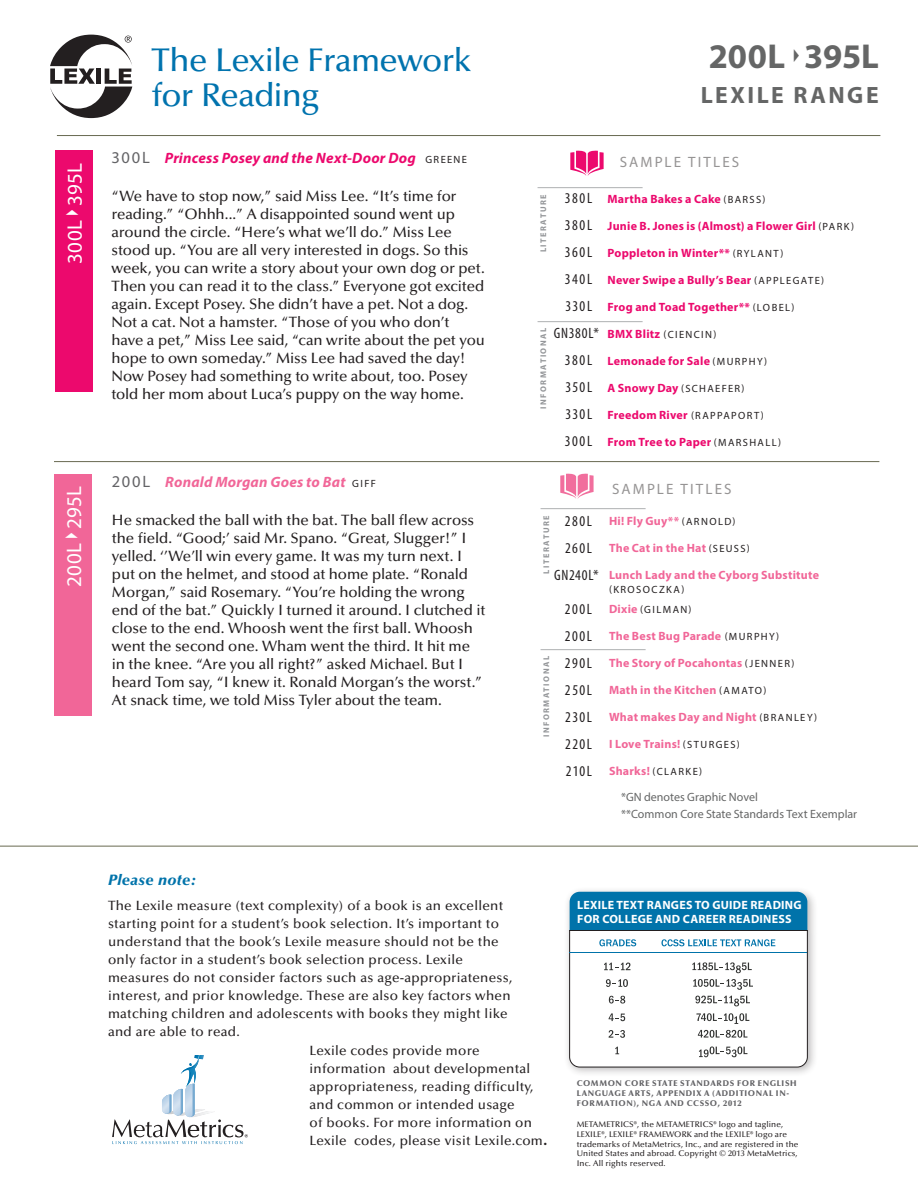
<style>
.page{position:relative;width:918px;height:1188px;background:#fff}
.page>*{position:absolute;margin:0;border:0;box-sizing:border-box;transform-origin:0 0}
.t1{font:105px "Myriad Pro";color:#939598;scale:.1 1}
.t2{font:700 34.65px "Myriad Pro";color:#656666}
.t3{font:500 33px/34.5px "Optima LT Std";letter-spacing:-.025em;color:#0073ae}
.t4{font:700 23.7px "Myriad Pro";letter-spacing:.105em;color:#656666}
.t5{font:21px "Myriad Pro";letter-spacing:.01em;color:#fff}
.t6{font:500 15px/18px "Optima LT Std";letter-spacing:-.01em;color:#231f20}
.t7{font:condensed 15px/27px "Myriad Pro";letter-spacing:.105em;color:#231f20;text-align:center}
.t8{font:italic 700 15px "Myriad Pro";letter-spacing:.01em;color:#ec096d}
.t9{font:italic 700 15px "Myriad Pro";letter-spacing:.015em;color:#f16698}
.t10{font:15px "Myriad Pro";letter-spacing:.145em;color:#969494}
.t11{font:italic 900 15px "Optima LT Std";letter-spacing:.02em;color:#0073aa}
.t12{font:500 13.5px/18px "Optima LT Std";letter-spacing:.02em;color:#231f20}
.t13{font:700 12px "Myriad Pro";letter-spacing:.02em;color:#ec096d}
.t14{font:700 12px "Myriad Pro";letter-spacing:.02em;color:#f16698}
.t15{font:12px "Myriad Pro";color:#656666}
.t16{font:700 12px "Myriad Pro";letter-spacing:.02em;color:#fff}
.t17{font:10.5px/20.2px "Myriad Pro";letter-spacing:.13em;color:#231f20}
.t18{font:500 8.25px/9.8px "Optima LT Std";letter-spacing:.01em;color:#231f20}
.t19{font:900 8.25px/9.9px "Optima LT Std";letter-spacing:.075em;color:#636366}
.t20{font:700 8.25px "Myriad Pro";letter-spacing:.185em;color:#939598}
.s1{font-weight:400;font-style:normal;font-size:16.5px;color:#636366}
.s2{font-weight:400;font-style:normal;font-size:10.5px;color:#231f20}
.s3{font-weight:400;font-size:10.5px;color:#231f20}
.s4{font-weight:700;font-size:12px;color:#ec096d}
.s5{font-weight:700;font-size:12px;color:#f16698}
.s6{font-weight:900}
</style>
<div class="page">
<div style="left:563px;top:886px;width:255px;height:191px;background:#231f20;opacity:.31"></div>
<div style="left:55px;top:474px;width:37px;height:242px;background:#f16698"></div>
<svg style="left:560px;top:473px;width:34px;height:26px"></svg>
<hr style="left:54px;top:461px;width:825px;height:1px;background:#686a51">
<div style="left:55px;top:150px;width:38px;height:242px;background:#ec096d"></div>
<svg style="left:570px;top:150px;width:34px;height:26px"></svg>
<hr style="left:57px;top:135px;width:823px;height:1px;background:#686a51">
<svg style="left:50px;top:35px;width:82px;height:83px"></svg>
<hr style="left:0;top:846px;width:918px;height:1px;background:#686a51">
<svg style="left:569px;top:892px;width:239px;height:175px"></svg>
<svg style="left:112px;top:1055px;width:136px;height:89px"></svg>
<h3 class="t5" style="left:62px;top:264px;width:102px;rotate:-90deg">300L 395L</h3>
<h3 class="t5" style="left:61px;top:587px;width:102px;rotate:-90deg">200L 295L</h3>
<h3 class="t3" style="left:151px;top:44px;width:322px">The Lexile Framework for Reading</h3>
<h2 class="t2" style="left:709px;top:34px;width:172px">200L 395L</h2>
<h3 class="t4" style="left:701px;top:79px;width:111px">Lexil e rang</h3>
<h3 class="t4" style="left:866px;top:79px;width:14px">e</h3>
<p class="t8" style="left:112px;top:148px;width:357px"><span class="s1">300L</span> Princess Posey and the Next-Door Dog <span class="s2">GREENE</span></p>
<p class="t6" style="left:112px;top:187px;width:375px">“We have to stop now,” said Miss Lee. “It’s time for reading.” “Ohhh...” A disappointed sound went up around the circle. “Here’s what we’ll do.” Miss Lee stood up. “You are all very interested in dogs. So this week, you can write a story about your own dog or pet.<br>Then you can read it to the class.” Everyone got excited again. Except Posey. She didn’t have a pet. Not a dog.<br>Not a cat. Not a hamster. “Those of you who don’t have a pet,” Miss Lee said, “can write about the pet you hope to own someday.” Miss Lee had saved the day!<br>Now Posey had something to write about, too. Posey told her mom about Luca’s puppy on the way home.</p>
<p class="t7" style="left:554px;top:185px;width:47px">380L<br>380L<br>360L<br>340L<br>330L<br>GN380L*<br>380L<br>350L<br>330L<br>300L</p>
<p class="t13" style="left:608px;top:191px;width:159px">Martha Bakes a Cake <span class="s3">(B ARSS)</span></p>
<p class="t10" style="left:620px;top:153px;width:112px">SA MPLE TITLES</p>
<h1 class="t1" style="left:517px;top:189px;width:27px;rotate:-90deg">|</h1>
<p class="t20" style="left:538px;top:252px;width:60px;rotate:-90deg">l iterature</p>
<p class="t13" style="left:608px;top:218px;width:248px">Junie B. Jones is (Almost) a Flower Girl <span class="s3">(PAR K )</span></p>
<p class="t13" style="left:608px;top:245px;width:177px">Poppleton in Winter** <span class="s3">(R Y L ANT)</span></p>
<p class="t13" style="left:608px;top:272px;width:201px">Never Swipe a Bully’s Bear <span class="s3">(APPLE GATE</span></p>
<p class="t17" style="left:821px;top:270px;width:4px">)</p>
<p class="t13" style="left:608px;top:299px;width:189px">Frog and Toad Together** <span class="s3">(LOBEL )</span></p>
<p class="t17" style="left:608px;top:324px;width:110px"><span class="s4">BMX Blitz</span> (CI ENCI N)</p>
<p class="t13" style="left:608px;top:353px;width:161px">Lemonade for Sale <span class="s3">(MUR PH Y )</span></p>
<p class="t13" style="left:608px;top:380px;width:86px">A Snowy Day <span class="s3">(SCH</span></p>
<p class="t17" style="left:707px;top:378px;width:39px">AEFER)</p>
<p class="t13" style="left:608px;top:407px;width:158px">Freedom River <span class="s3">(RAPP APORT)</span></p>
<p class="t13" style="left:608px;top:434px;width:175px">From Tree to Paper <span class="s3">(MARSH ALL )</span></p>
<p class="t10" style="left:612px;top:480px;width:112px">SA MPLE TITLES</p>
<h1 class="t1" style="left:517px;top:323px;width:27px;rotate:-90deg">|</h1>
<p class="t20" style="left:538px;top:409px;width:82px;rotate:-90deg">in formational</p>
<p class="t9" style="left:112px;top:472px;width:259px"><span class="s1">200L</span> Ronald Morgan Goes to Bat <span class="s2">GI FF</span></p>
<p class="t6" style="left:112px;top:512px;width:375px">He smacked the ball with the bat. The ball flew across the field. “Good;’ said Mr. Spano. “Great, Slugger!” I yelled. ‘’We’ll win every game. It was my turn next. I put on the helmet, and stood at home plate. “Ronald Morgan,” said Rosemary. “You’re holding the wrong end of the bat.” Quickly I turned it around. I clutched it close to the end. Whoosh went the first ball. Whoosh went the second one. Wham went the third. It hit me in the knee. “Are you all right?” asked Michael. But I heard Tom say, “I knew it. Ronald Morgan’s the worst.” At snack time, we told Miss Tyler about the team.</p>
<p class="t7" style="left:554px;top:507px;width:46px">280L<br>260L<br>GN240L*</p>
<h1 class="t1" style="left:520px;top:510px;width:27px;rotate:-90deg">|</h1>
<p class="t20" style="left:541px;top:574px;width:60px;rotate:-90deg">l iterature</p>
<p class="t14" style="left:609px;top:514px;width:128px">Hi! Fly Guy** <span class="s3">(ARNOL D)</span></p>
<p class="t14" style="left:609px;top:541px;width:142px">The Cat in the Hat <span class="s3">(S EUSS)</span></p>
<p class="t14" style="left:609px;top:568px;width:212px">Lunch Lady and the Cyborg Substitute</p>
<p class="t17" style="left:609px;top:579px;width:84px">(KROSOCZKA)<br><span class="s5">Dixie</span> (GI LMAN)</p>
<p class="t14" style="left:609px;top:628px;width:172px">The Best Bug Parade <span class="s3">(MUR PH Y )</span></p>
<p class="t14" style="left:609px;top:655px;width:187px">The Story of Pocahontas <span class="s3">(JENNER)</span></p>
<p class="t14" style="left:609px;top:682px;width:159px">Math in the Kitchen <span class="s3">(AM ATO)</span></p>
<p class="t14" style="left:609px;top:709px;width:210px">What makes Day and Night <span class="s3">(B RANL EY)</span></p>
<p class="t14" style="left:609px;top:736px;width:132px">I Love Trains! <span class="s3">(S TURG ES)</span></p>
<p class="t17" style="left:609px;top:761px;width:95px"><span class="s5">Sharks!</span> (CLARKE)</p>
<p class="t7" style="left:565px;top:595px;width:28px;text-align:justify">200L 200L 290L 250L 230L 220L 210L</p>
<h1 class="t1" style="left:520px;top:651px;width:27px;rotate:-90deg">|</h1>
<p class="t20" style="left:541px;top:737px;width:82px;rotate:-90deg">in for Mational</p>
<p class="t15" style="left:621px;top:789px;width:139px">*GN DENOTES GRAPHIC NOVEL</p>
<p class="t11" style="left:108px;top:871px;width:90px">Please note:</p>
<p class="t12" style="left:108px;top:897px;width:406px">The Lexile measure (text complexity) of a book is an excellent starting point for a student’s book selection. It’s important to understand that the book’s Lexile measure should not be the only factor in a student’s book selection process. Lexile measures do not consider factors such as age-appropriateness, interest, and prior knowledge. These are also key factors when matching children and adolescents with books they might like and are able to read.</p>
<p class="t12" style="left:310px;top:1042px;width:240px">Lexile codes provide more information about developmental appropriateness, reading difficulty, and common or intended usage<br>of books. For more information on Lexile codes, please visit Lexile.com<span class="s6">.</span></p>
<p class="t15" style="left:621px;top:806px;width:238px">**COMMON CORE STATE STANDARDS TEXT EXEMPLAR</p>
<p class="t16" style="left:577px;top:897px;width:87px">Lexile text Rang</p>
<p class="t16" style="left:679px;top:897px;width:115px">es to Guide Reading</p>
<p class="t16" style="left:577px;top:911px;width:88px">for College and</p>
<p class="t16" style="left:683px;top:911px;width:103px">Career Readiness</p>
<p class="t19" style="left:577px;top:1078px;width:221px">COMMON CORE STATE STANDARDS FOR ENGLISH<br>LANGUAGE ARTS, APPENDIX A (ADDITIONAL IN-<br>FORMATION), NGA</p>
<p class="t19" style="left:664px;top:1098px;width:79px">AND CCSSO, 2012</p>
<p class="t18" style="left:577px;top:1120px;width:223px">METAMETRICS®, the METAMETRICS® logo and tagline, LEXILE®, LEXILE® FRAMEWORK and the LEXILE® logo are trademarks of MetaMetrics, Inc., and are registered in the United States and abroad. Copyright © 2013 MetaMetrics, Inc. All rights reserved.</p>
</div>
